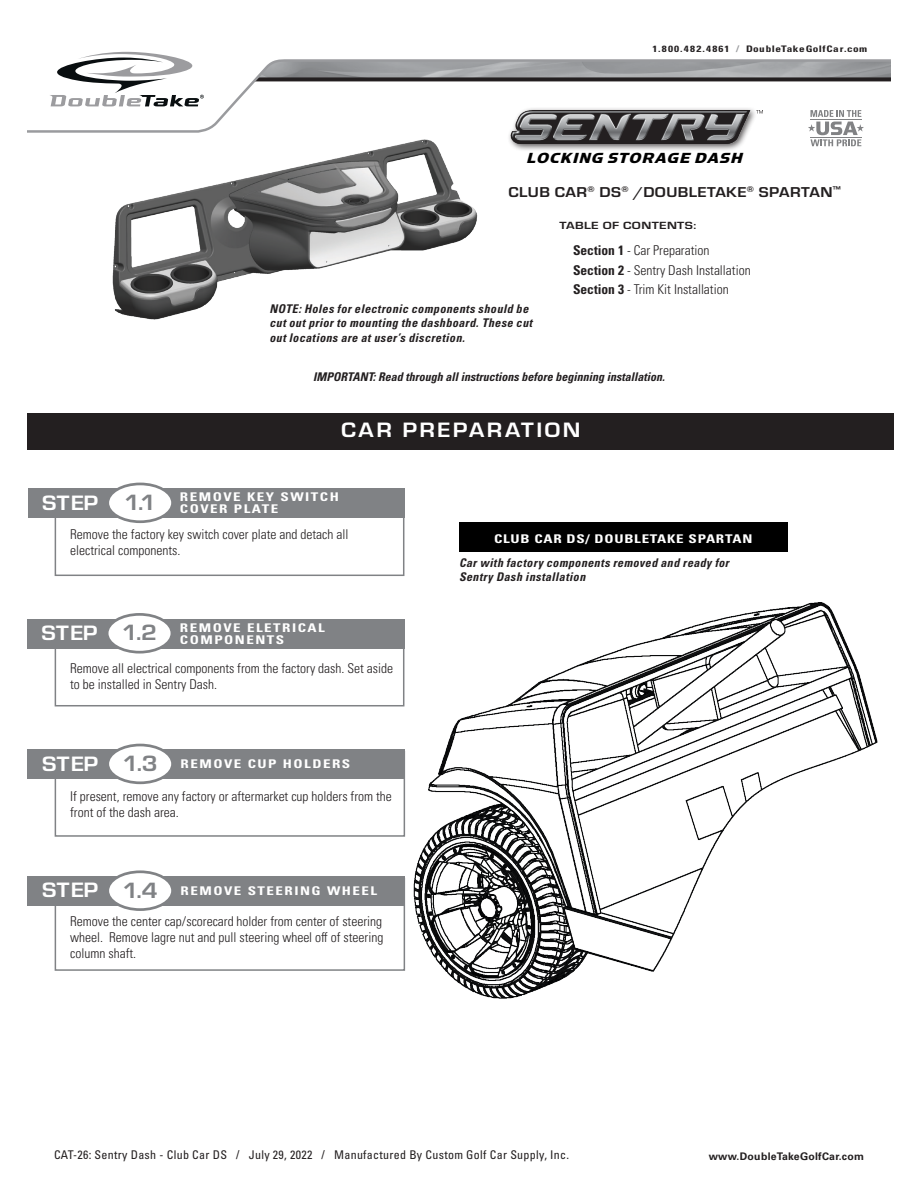
<style>
.page{position:relative;width:918px;height:1188px;background:#fff}
.page>*{position:absolute;margin:0;border:0;box-sizing:border-box;transform-origin:0 0}
.t1{font:700 21.6px "Eurostile";letter-spacing:.095em;color:#fff;scale:1.11 1}
.t2{font:italic 16.5px "Simian Display Chimpanzee";color:#000}
.t3{font:700 14.85px "Eurostile";letter-spacing:.025em;color:#231f20;scale:1.11 1}
.t4{font:300 condensed 13.5px/16.2px "Univers LT Pro";color:#231f20}
.t5{font:italic 700 condensed 12px/14.4px "Univers LT Pro";letter-spacing:.035em;color:#231f20}
.t6{font:700 condensed 12px/12px "Univers LT Pro";letter-spacing:.1em;color:#fff;scale:1.25 1}
.t7{font:condensed 12px "Univers LT Pro";letter-spacing:.025em;color:#231f20}
.t8{font:italic 700 condensed 12px "Univers LT Pro";color:#231f20}
.t9{font:700 condensed 12px "Univers";letter-spacing:.05em;color:#fff;scale:1.25 1}
.t10{font:700 10.8px "Eurostile";letter-spacing:.025em;color:#231f20;scale:1.25 1}
.t11{font:700 10.5px "Univers LT Pro 65";letter-spacing:.025em;color:#231f20}
.t12{font:700 condensed 9px "Univers LT Pro";letter-spacing:.045em;color:#231f20;scale:1.25 1}
.s1{color:#9a9b9e}
.s2{font-weight:700}
.s3{font-family:"Eurostile";font-stretch:normal;font-size:21.6px}
.s4{font-family:"Eurostile";font-stretch:normal;font-size:22.95px;color:#808285}
</style>
<div class="page">
<svg style="left:810px;top:134px;width:52px;height:12px"></svg>
<svg style="left:85px;top:52px;width:88px;height:5px"></svg>
<svg style="left:27px;top:57px;width:864px;height:77px"></svg>
<img style="left:104px;top:123px;width:379px;height:197px">
<img style="left:377px;top:602px;width:501px;height:397px">
<div style="left:55px;top:751px;width:350px;height:86px;background:#fff;border:2px solid #808285"></div>
<div style="left:28px;top:750px;width:377px;height:29px;background:#808285"></div>
<div style="left:108px;top:745px;width:65px;height:38px;background:#fff;border-radius:50%"></div>
<div style="left:106px;top:744px;width:68px;height:40px;border:3px solid #808285;border-radius:50%"></div>
<div style="left:507px;top:106px;width:251px;height:46px;background:#231f20;opacity:.75"></div>
<img style="left:508px;top:110px;width:247px;height:34px">
<svg style="left:756px;top:110px;width:7px;height:4px"></svg>
<div style="left:27px;top:413px;width:866px;height:36px;background:#231f20"></div>
<div style="left:55px;top:620px;width:349px;height:86px;background:#fff;border:2px solid #808285"></div>
<div style="left:27px;top:619px;width:377px;height:30px;background:#808285"></div>
<div style="left:107px;top:614px;width:65px;height:38px;background:#fff;border-radius:50%"></div>
<div style="left:106px;top:613px;width:67px;height:41px;border:3px solid #808285;border-radius:50%"></div>
<div style="left:55px;top:490px;width:349px;height:86px;background:#fff;border:2px solid #808285"></div>
<div style="left:28px;top:489px;width:376px;height:29px;background:#808285"></div>
<div style="left:108px;top:484px;width:65px;height:38px;background:#fff;border-radius:50%"></div>
<div style="left:106px;top:483px;width:68px;height:40px;border:3px solid #808285;border-radius:50%"></div>
<div style="left:55px;top:878px;width:350px;height:93px;background:#fff;border:2px solid #808285"></div>
<div style="left:28px;top:876px;width:377px;height:30px;background:#808285"></div>
<div style="left:108px;top:872px;width:65px;height:38px;background:#fff;border-radius:50%"></div>
<div style="left:106px;top:870px;width:68px;height:41px;border:3px solid #808285;border-radius:50%"></div>
<div style="left:459px;top:522px;width:328px;height:30px;background:#000"></div>
<p class="t12" style="left:653px;top:43px;width:173px">1.800.482.4861 <span class="s1">/</span> DoubleTakeGolfCar.com</p>
<p class="t2" style="left:526px;top:149px;width:222px">LOCKING STORAGE DASH</p>
<p class="t3" style="left:508px;top:181px;width:301px">CLUB CAR<sup>®</sup> DS<sup>®</sup> /DOUBLETAKE<sup>®</sup> SPARTAN<sup>™</sup></p>
<p class="t5" style="left:270px;top:301px;width:264px">NOTE: Holes for electronic components should be cut out prior to mounting the dashboard. These cut out locations are at user’s discretion.</p>
<p class="t10" style="left:560px;top:218px;width:111px">TABLE OF CONTENTS:</p>
<p class="t4" style="left:573px;top:240px;width:179px;line-height:19.5px"><span class="s2">Section 1</span> - Car Preparation<br><span class="s2">Section 2</span> - Sentry Dash Installation<br><span class="s2">Section 3</span> - Trim Kit Installation</p>
<p class="t8" style="left:313px;top:369px;width:353px">IMPORTANT: Read through all instructions before beginning installation.</p>
<h1 class="t1" style="left:341px;top:414px;width:217px">CAR PREPARATION</h1>
<p class="t6" style="left:42px;top:491px;width:239px;text-indent:138px">REMOVE KEY SWITCH<br><sup>STEP</sup> <sup>1.1</sup> COVER PLATE</p>
<p class="t4" style="left:70px;top:525px;width:280px">Remove the factory key switch cover plate and detach all electrical components.</p>
<p class="t6" style="left:42px;top:621px;width:228px;text-indent:138px">REMOVE ELETRICAL<br><sup>STEP</sup> <sup>1.2</sup> COMPONENTS</p>
<p class="t4" style="left:70px;top:659px;width:324px">Remove all electrical components from the factory dash. Set aside to be installed in Sentry Dash.</p>
<p class="t6" style="left:42px;top:758px;width:248px"><span class="s3">STEP</span> <span class="s4">1.3</span> REMOVE CUP HOLDERS</p>
<p class="t4" style="left:70px;top:788px;width:323px">If present, remove any factory or aftermarket cup holders from the front of the dash area.</p>
<p class="t6" style="left:42px;top:885px;width:269px"><span class="s3">STEP</span> <span class="s4">1.4</span> REMOVE STEERING WHEEL</p>
<p class="t4" style="left:70px;top:912px;width:315px;text-align:justify">Remove the center cap/scorecard holder from center of steering wheel. Remove lagre nut and pull steering wheel off of steering column shaft.</p>
<p class="t9" style="left:494px;top:531px;width:208px">CLUB CAR DS/ DOUBLETAKE SPARTAN</p>
<p class="t5" style="left:459px;top:555px;width:271px">Car with factory components removed and ready for<br>Sentry Dash installation</p>
<p class="t7" style="left:54px;top:1147px;width:517px">CAT-26: Sentry Dash - Club Car DS / July 29, 2022 / Manufactured By Custom Golf Car Supply, Inc.</p>
<p class="t11" style="left:709px;top:1149px;width:157px">www.DoubleTakeGolfCar.com</p>
</div>
